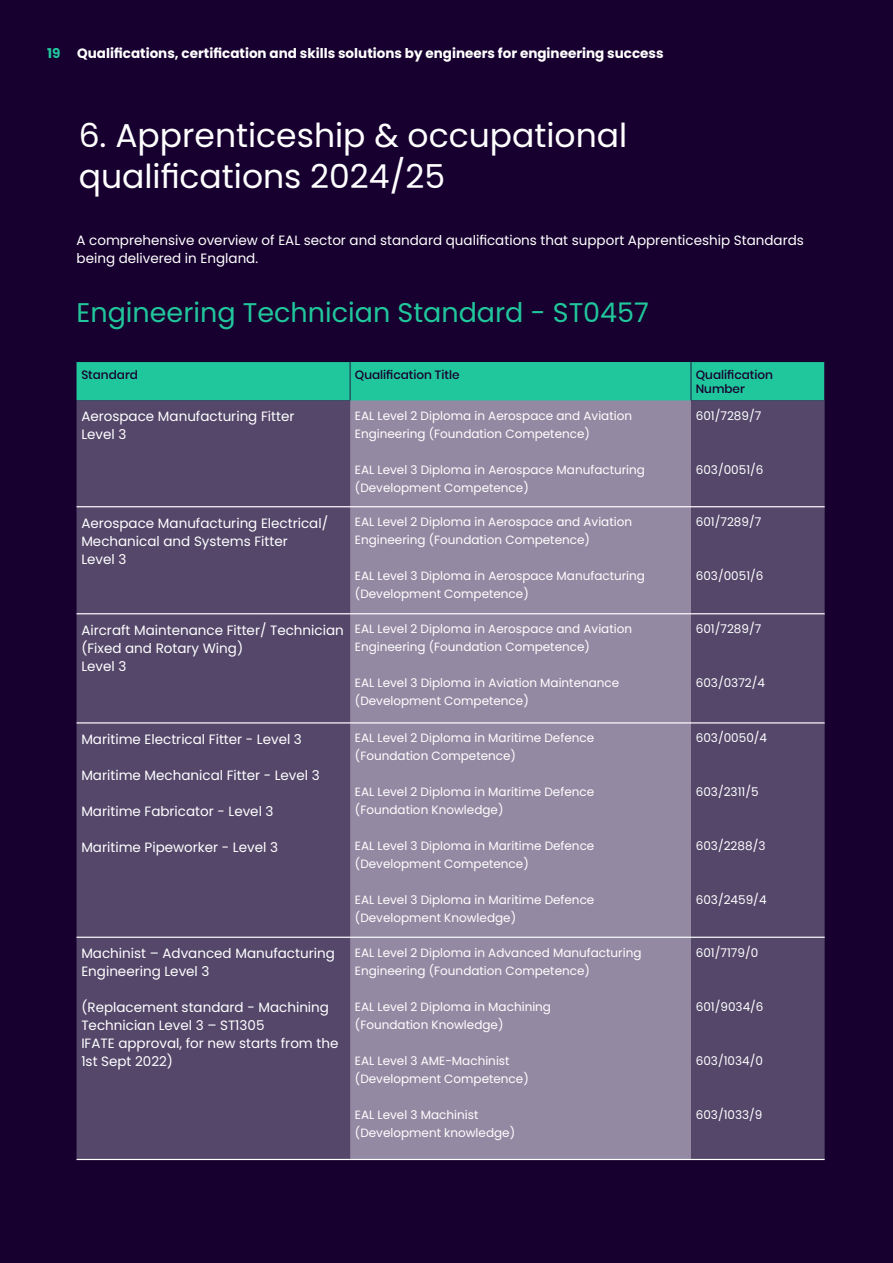
<style>
.page{position:relative;width:893px;height:1263px;background:#17002f}
.page>*{position:absolute;margin:0;border:0;box-sizing:border-box;transform-origin:0 0}
.t1{font:33px/40.5px "Poppins";color:#fff}
.t2{font:27px "Poppins";color:#21c79c}
.t3{font:13.5px/18px "Poppins";color:#fff}
.t4{font:700 13.5px "Poppins";color:#fff}
.t5{font:12px/18px "Poppins";color:#fff}
.t6{font:500 12px/13.2px "Poppins";color:#17002f}
.s1{color:#21c69c}
</style>
<div class="page">
<div style="left:77px;top:362px;width:747px;height:38px;background:#21c79c"></div>
<div style="left:350px;top:362px;width:341px;height:38px;background:#21c79c"></div>
<div style="left:77px;top:400px;width:748px;height:759px;background:#54476a"></div>
<div style="left:350px;top:400px;width:341px;height:759px;background:#9489a2"></div>
<hr style="left:824px;top:362px;width:1px;height:38px;background:#231e45">
<hr style="left:77px;top:613px;width:273px;height:1px;background:#fff">
<hr style="left:691px;top:613px;width:134px;height:1px;background:#fff">
<hr style="left:77px;top:722px;width:273px;height:1px;background:#fff">
<hr style="left:77px;top:937px;width:273px;height:1px;background:#fff">
<hr style="left:691px;top:722px;width:134px;height:1px;background:#fff">
<hr style="left:691px;top:937px;width:134px;height:1px;background:#fff">
<hr style="left:77px;top:506px;width:273px;height:1px;background:#fff">
<hr style="left:350px;top:506px;width:341px;height:1px;background:#fff">
<hr style="left:691px;top:506px;width:134px;height:1px;background:#fff">
<hr style="left:350px;top:362px;width:1px;height:38px;background:#231e45">
<hr style="left:691px;top:362px;width:1px;height:38px;background:#231e45">
<hr style="left:77px;top:1159px;width:273px;height:1px;background:#fff">
<hr style="left:691px;top:1159px;width:134px;height:1px;background:#fff">
<hr style="left:350px;top:613px;width:341px;height:1px;background:#fff">
<hr style="left:350px;top:722px;width:341px;height:1px;background:#fff">
<hr style="left:350px;top:937px;width:341px;height:1px;background:#fff">
<hr style="left:350px;top:1159px;width:341px;height:1px;background:#fff">
<p class="t4" style="left:47px;top:45px;width:618px"><span class="s1">19</span> Qualifications, certification and skills solutions by engineers for engineering success</p>
<h1 class="t1" style="left:79px;top:116px;width:550px">6. Apprenticeship &amp; occupational qualifications 2024/25</h1>
<p class="t3" style="left:77px;top:231px;width:729px">A comprehensive overview of EAL sector and standard qualifications that support Apprenticeship Standards being delivered in England.</p>
<h2 class="t2" style="left:77px;top:297px;width:574px">Engineering Technician Standard - ST0457</h2>
<p class="t6" style="left:81px;top:369px;width:58px">Standard</p>
<p class="t6" style="left:355px;top:369px;width:106px">Qualification Title</p>
<p class="t6" style="left:696px;top:369px;width:79px">Qualification<br>Number</p>
<p class="t3" style="left:81px;top:408px;width:215px">Aerospace Manufacturing Fitter<br>Level 3</p>
<p class="t5" style="left:355px;top:407px;width:279px">EAL Level 2 Diploma in Aerospace and Aviation<br>Engineering (Foundation Competence)</p>
<p class="t5" style="left:355px;top:461px;width:292px">EAL Level 3 Diploma in Aerospace Manufacturing (Development Competence)</p>
<p class="t5" style="left:696px;top:407px;width:67px">601/7289/7</p>
<p class="t5" style="left:696px;top:461px;width:69px">603/0051/6</p>
<p class="t3" style="left:81px;top:514px;width:248px">Aerospace Manufacturing Electrical/<br>Mechanical and Systems Fitter<br>Level 3</p>
<p class="t5" style="left:355px;top:513px;width:279px">EAL Level 2 Diploma in Aerospace and Aviation<br>Engineering (Foundation Competence)</p>
<p class="t5" style="left:355px;top:567px;width:292px">EAL Level 3 Diploma in Aerospace Manufacturing (Development Competence)</p>
<p class="t3" style="left:81px;top:621px;width:264px">Aircraft Maintenance Fitter/ Technician (Fixed and Rotary Wing)<br>Level 3</p>
<p class="t5" style="left:355px;top:620px;width:279px">EAL Level 2 Diploma in Aerospace and Aviation<br>Engineering (Foundation Competence)</p>
<p class="t5" style="left:355px;top:674px;width:266px">EAL Level 3 Diploma in Aviation Maintenance (Development Competence)</p>
<p class="t3" style="left:81px;top:730px;width:222px">Maritime Electrical Fitter - Level 3</p>
<p class="t3" style="left:81px;top:766px;width:240px">Maritime Mechanical Fitter - Level 3</p>
<p class="t3" style="left:81px;top:802px;width:194px">Maritime Fabricator - Level 3</p>
<p class="t3" style="left:81px;top:838px;width:198px">Maritime Pipeworker - Level 3</p>
<p class="t3" style="left:81px;top:944px;width:255px">Machinist – Advanced Manufacturing<br>Engineering Level 3</p>
<p class="t3" style="left:81px;top:998px;width:259px">(Replacement standard - Machining<br>Technician Level 3 – ST1305<br>IFATE approval, for new starts from the<br>1st Sept 2022)</p>
<p class="t5" style="left:355px;top:729px;width:241px">EAL Level 2 Diploma in Maritime Defence (Foundation Competence)</p>
<p class="t5" style="left:355px;top:783px;width:241px">EAL Level 2 Diploma in Maritime Defence (Foundation Knowledge)</p>
<p class="t5" style="left:355px;top:837px;width:241px">EAL Level 3 Diploma in Maritime Defence (Development Competence)</p>
<p class="t5" style="left:355px;top:891px;width:241px">EAL Level 3 Diploma in Maritime Defence (Development Knowledge)</p>
<p class="t5" style="left:355px;top:943px;width:288px">EAL Level 2 Diploma in Advanced Manufacturing<br>Engineering (Foundation Competence)</p>
<p class="t5" style="left:355px;top:997px;width:198px">EAL Level 2 Diploma in Machining (Foundation Knowledge)</p>
<p class="t5" style="left:355px;top:1051px;width:175px">EAL Level 3 AME-Machinist (Development Competence)</p>
<p class="t5" style="left:355px;top:1105px;width:162px">EAL Level 3 Machinist (Development knowledge)</p>
<p class="t5" style="left:696px;top:513px;width:67px">601/7289/7</p>
<p class="t5" style="left:696px;top:567px;width:69px">603/0051/6</p>
<p class="t5" style="left:696px;top:620px;width:67px">601/7289/7</p>
<p class="t5" style="left:696px;top:674px;width:71px">603/0372/4</p>
<p class="t5" style="left:696px;top:729px;width:73px">603/0050/4</p>
<p class="t5" style="left:696px;top:783px;width:64px">603/2311/5</p>
<p class="t5" style="left:696px;top:837px;width:71px">603/2288/3</p>
<p class="t5" style="left:696px;top:891px;width:72px">603/2459/4</p>
<p class="t5" style="left:696px;top:943px;width:64px">601/7179/0</p>
<p class="t5" style="left:696px;top:997px;width:69px">601/9034/6</p>
<p class="t5" style="left:696px;top:1051px;width:69px">603/1034/0</p>
<p class="t5" style="left:696px;top:1105px;width:68px">603/1033/9</p>
</div>
